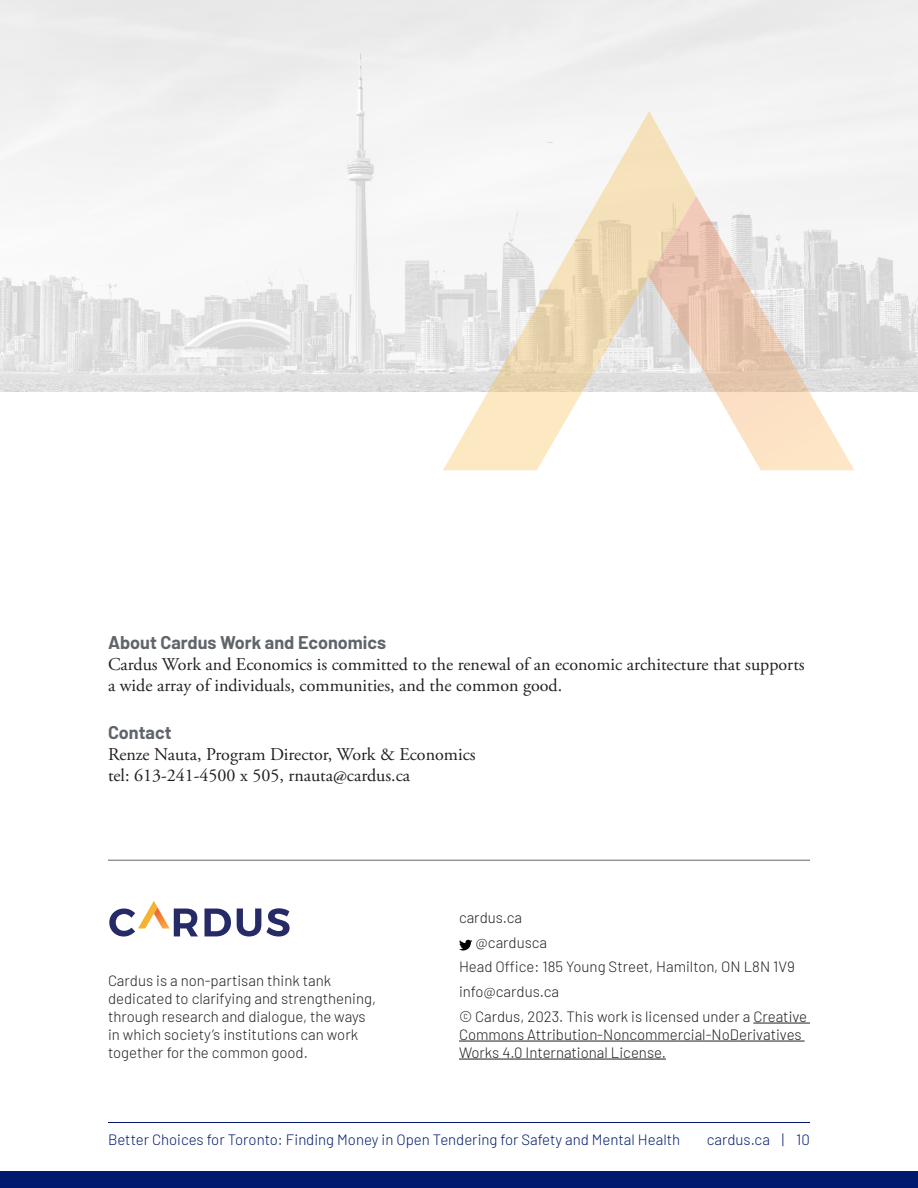
<style>
.page{position:relative;width:918px;height:1188px;background:#fff}
.page>*{position:absolute;margin:0;border:0;box-sizing:border-box;transform-origin:0 0}
.t1{font:18px/21px "Adobe Garamond Pro";color:#231f20}
.t2{font:700 18px "Barlow";color:#60656c}
.About_Cardus{font:300 15px/18px "Barlow";color:#231f20}
.t3{font:300 15px "Barlow";color:#001a70}
</style>
<div class="page">
<div style="left:0;top:1171px;width:918px;height:17px;background:#001a70"></div>
<hr style="left:108px;top:1122px;width:702px;height:1px;background:#001a70">
<hr style="left:108px;top:860px;width:702px;height:1px;background:#60656c">
<hr style="left:753px;top:1023px;width:57px;height:1px;background:#231f20">
<hr style="left:459px;top:1041px;width:346px;height:1px;background:#231f20">
<hr style="left:459px;top:1059px;width:207px;height:1px;background:#231f20">
<svg style="left:459px;top:940px;width:13px;height:11px"></svg>
<svg style="left:205px;top:909px;width:26px;height:27px"></svg>
<svg style="left:237px;top:908px;width:53px;height:29px"></svg>
<svg style="left:109px;top:901px;width:89px;height:36px"></svg>
<img style="left:0;top:0;width:918px;height:392px">
<svg style="left:443px;top:111px;width:253px;height:359px"></svg>
<svg style="left:649px;top:196px;width:206px;height:274px"></svg>
<p class="t2" style="left:108px;top:629px;width:280px">About Cardus Work and Economics</p>
<p class="t1" style="left:108px;top:654px;width:698px">Cardus Work and Economics is committed to the renewal of an economic architecture that supports a wide array of individuals, communities, and the common good.</p>
<p class="t2" style="left:108px;top:719px;width:65px">Contact</p>
<p class="t1" style="left:108px;top:744px;width:369px">Renze Nauta, Program Director, Work &amp; Economics tel: 613-241-4500 x 505, rnauta@cardus.ca</p>
<p class="About_Cardus" style="left:108px;top:970px;width:270px">Cardus is a non-partisan think tank dedicated to clarifying and strengthening, through research and dialogue, the ways in which society’s institutions can work together for the common good.</p>
<p class="About_Cardus" style="left:459px;top:907px;width:65px">cardus.ca</p>
<p class="About_Cardus" style="left:476px;top:932px;width:73px">@cardusca</p>
<p class="About_Cardus" style="left:459px;top:957px;width:337px">Head Office: 185 Young Street, Hamilton, ON L8N 1V9</p>
<p class="About_Cardus" style="left:459px;top:982px;width:102px">info@cardus.ca</p>
<p class="About_Cardus" style="left:459px;top:1006px;width:350px">© Cardus, 2023. This work is licensed under a Creative<br>Commons Attribution-Noncommercial-NoDerivatives<br>Works 4.0 International License.</p>
<p class="t3" style="left:108px;top:1129px;width:574px">Better Choices for Toronto: Finding Money in Open Tendering for Safety and Mental Health</p>
<p class="t3" style="left:707px;top:1129px;width:105px">cardus.ca | 10</p>
</div>
